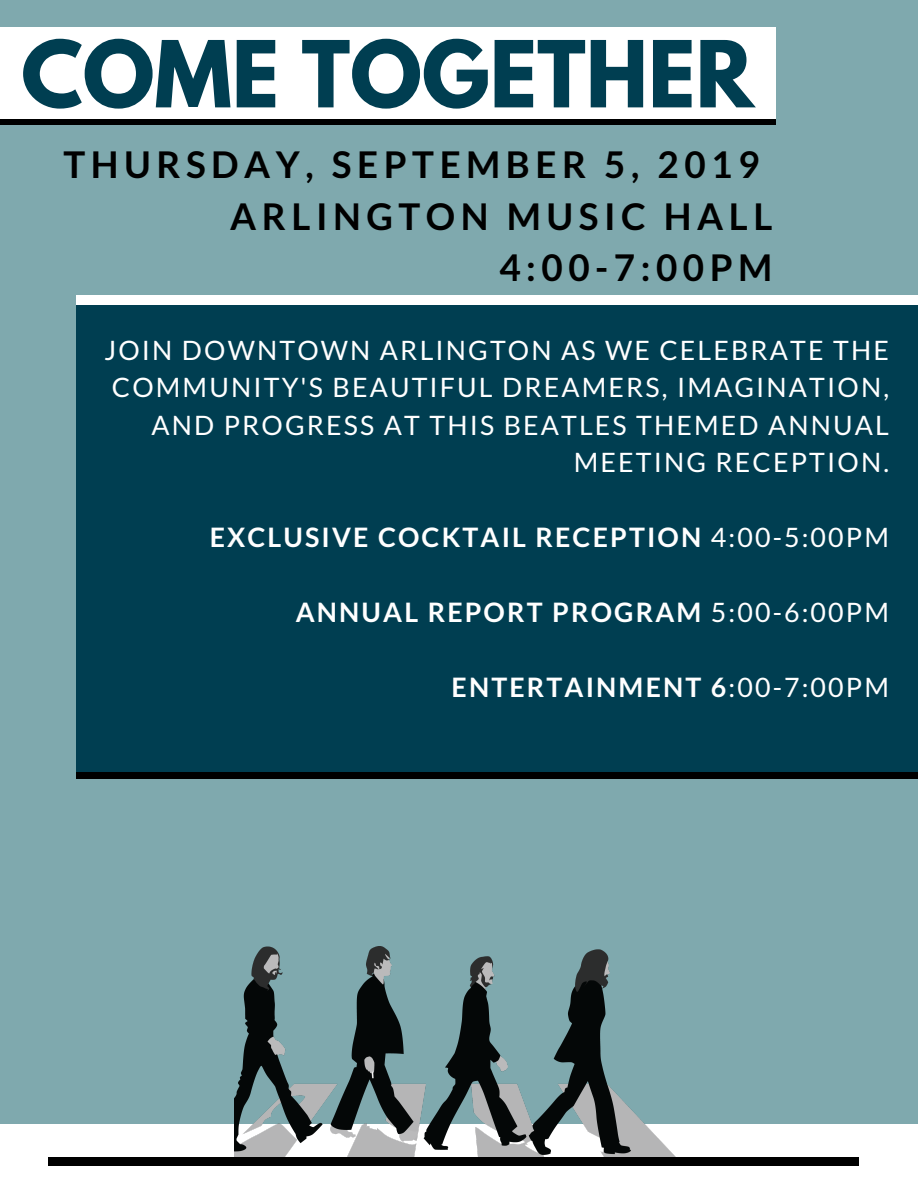
<style>
.page{position:relative;width:918px;height:1188px;background:#7fa9ae}
.page>*{position:absolute;margin:0;border:0;box-sizing:border-box;transform-origin:0 0}
.t1{font:700 81.75px "League Spartan";color:#003e51}
.t2{font:700 36.75px "Lato";letter-spacing:.15em;color:#000}
.t3{font:26.7px/37.5px "Lato";letter-spacing:.08em;color:#fff;text-align:right}
.t4{font:700 26.7px "Lato";letter-spacing:.08em;color:#fff}
.s1{font-weight:400}
</style>
<div class="page">
<div style="left:0;top:1124px;width:918px;height:64px;background:#fff"></div>
<div style="left:49px;top:1158px;width:810px;height:7px;background:#000"></div>
<div style="left:0;top:117px;width:775px;height:8px;background:#000"></div>
<div style="left:76px;top:771px;width:842px;height:8px;background:#000"></div>
<div style="left:76px;top:300px;width:842px;height:472px;background:#003e51"></div>
<div style="left:76px;top:295px;width:842px;height:9px;background:#fff"></div>
<div style="left:0;top:28px;width:775px;height:91px;background:#fff"></div>
<img style="left:234px;top:947px;width:441px;height:209px">
<h1 class="t1" style="left:21px;top:34px;width:734px">COME TOGETHER</h1>
<h2 class="t2" style="left:63px;top:142px;width:698px">THURSDAY, SEPTEMBER 5, 2019</h2>
<h2 class="t2" style="left:230px;top:193px;width:544px">ARLINGTON MUSIC HALL</h2>
<h2 class="t2" style="left:499px;top:245px;width:275px">4:00-7:00PM</h2>
<p class="t3" style="left:104px;top:331px;width:786px">JOIN DOWNTOWN ARLINGTON AS WE CELEBRATE THE COMMUNITY'S BEAUTIFUL DREAMERS, IMAGINATION, AND PROGRESS AT THIS BEATLES THEMED ANNUAL MEETING RECEPTION.</p>
<p class="t4" style="left:210px;top:521px;width:681px">EXCLUSIVE COCKTAIL RECEPTION <span class="s1">4:00-5:00PM</span></p>
<p class="t4" style="left:296px;top:596px;width:595px">ANNUAL REPORT PROGRAM <span class="s1">5:00-6:00PM</span></p>
<p class="t4" style="left:452px;top:670px;width:439px">ENTERTAINMENT 6<span class="s1">:00-7:00PM</span></p>
</div>
